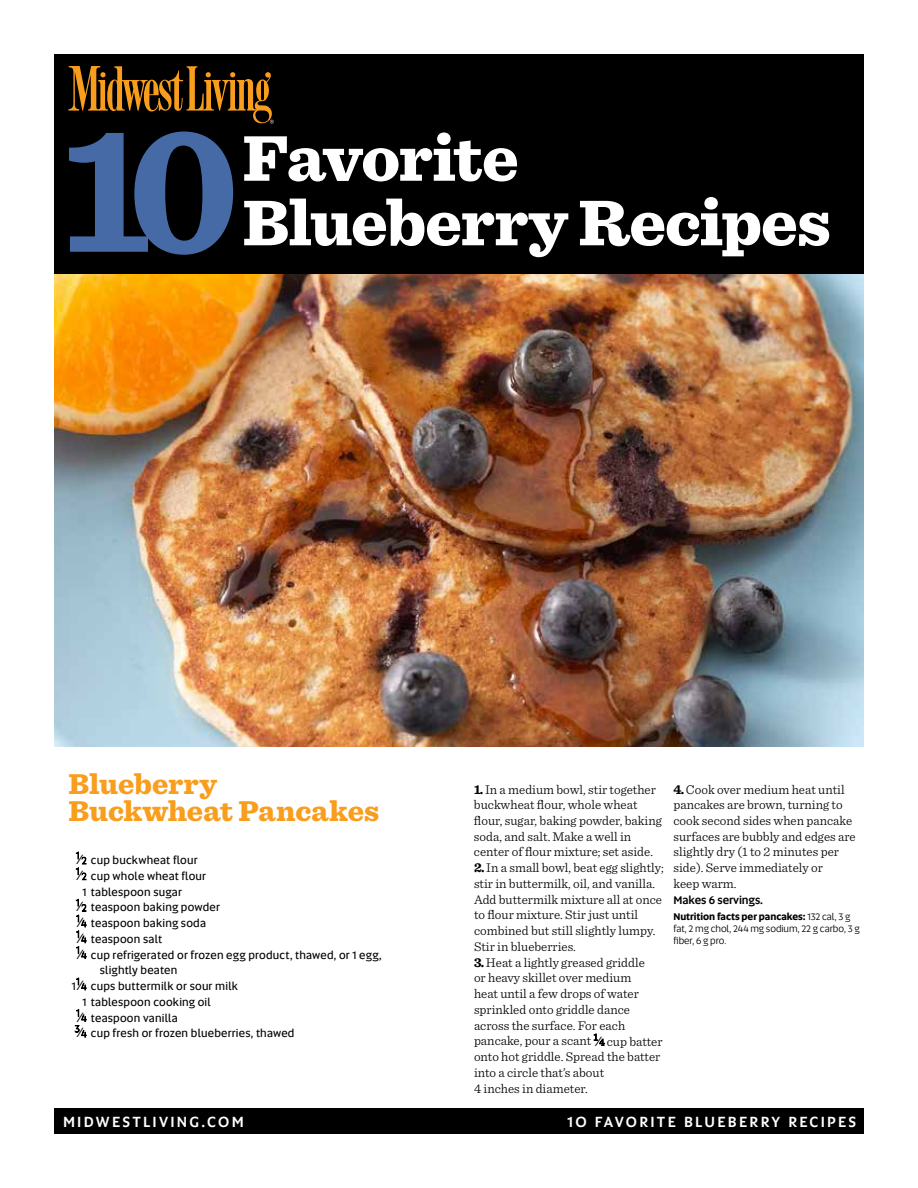
<style>
.page{position:relative;width:918px;height:1188px;background:#fff}
.page>*{position:absolute;margin:0;border:0;box-sizing:border-box;transform-origin:0 0}
.t1{font:700 184.95px "Sentinel";color:#466aa6}
.t2{font:900 67.5px "Sentinel";letter-spacing:-.02em;color:#fff}
.t3{font:900 30px/27px "Sentinel";letter-spacing:-.005em;color:#f99d1c}
.t4{font:500 15px "Altis";letter-spacing:.15em;color:#fff}
.t5{font:300 13.35px/15.8px "Sentinel";color:#000}
.t6{font:11.25px "Altis";letter-spacing:.015em;color:#000}
.t7{font:500 11.25px "Altis";color:#000}
.t8{font:9.75px/12px "Altis";letter-spacing:-.005em;color:#000}
.s1{font-weight:700;font-size:13.5px}
.s2{font-weight:300;font-size:10.2px}
.s3{font-family:"Altis";font-weight:700;font-size:13.5px}
.s4{font-size:10.2px}
.s5{font-weight:700}
</style>
<div class="page">
<div style="left:54px;top:1108px;width:810px;height:26px;background:#000"></div>
<svg style="left:76px;top:852px;width:10px;height:28px"></svg>
<svg style="left:76px;top:899px;width:11px;height:60px"></svg>
<svg style="left:76px;top:978px;width:11px;height:12px"></svg>
<svg style="left:75px;top:1009px;width:12px;height:29px"></svg>
<svg style="left:594px;top:1034px;width:11px;height:12px"></svg>
<img style="left:54px;top:274px;width:810px;height:472px">
<div style="left:54px;top:54px;width:810px;height:220px;background:#000"></div>
<svg style="left:68px;top:66px;width:206px;height:58px"></svg>
<h1 class="t1" style="left:61px;top:44px;width:181px">10</h1>
<h2 class="t2" style="left:243px;top:104px;width:278px">Favorite</h2>
<h2 class="t2" style="left:243px;top:169px;width:590px">Blueberry Recipes</h2>
<h3 class="t3" style="left:68px;top:769px;width:312px">Blueberry<br>Buckwheat Pancakes</h3>
<p class="t6" style="left:76px;top:852px;width:123px"><sup>1</sup><span class="s1">⁄</span><span class="s2">2</span> cup buckwheat flour</p>
<p class="t6" style="left:76px;top:868px;width:132px"><sup>1</sup><span class="s1">⁄</span><span class="s2">2</span> cup whole wheat flour</p>
<p class="t6" style="left:82px;top:884px;width:101px">1 tablespoon sugar</p>
<p class="t6" style="left:76px;top:899px;width:145px"><sup>1</sup><span class="s1">⁄</span><span class="s2">2</span> teaspoon baking powder</p>
<p class="t6" style="left:76px;top:915px;width:131px"><sup>1</sup><span class="s1">⁄</span><span class="s2">4</span> teaspoon baking soda</p>
<p class="t6" style="left:76px;top:931px;width:87px"><sup>1</sup><span class="s1">⁄</span><span class="s2">4</span> teaspoon salt</p>
<p class="t6" style="left:76px;top:947px;width:307px"><sup>1</sup><span class="s1">⁄</span><span class="s2">4</span> cup refrigerated or frozen egg product, thawed, or 1 egg,</p>
<p class="t6" style="left:100px;top:962px;width:79px">slightly beaten</p>
<p class="t6" style="left:72px;top:978px;width:168px">1<sup>1</sup><span class="s1">⁄</span><span class="s2">4</span> cups buttermilk or sour milk</p>
<p class="t6" style="left:82px;top:994px;width:130px">1 tablespoon cooking oil</p>
<p class="t6" style="left:76px;top:1010px;width:103px"><sup>1</sup><span class="s1">⁄</span><span class="s2">4</span> teaspoon vanilla</p>
<p class="t6" style="left:75px;top:1025px;width:221px"><sup>3</sup><span class="s1">⁄</span><span class="s2">4</span> cup fresh or frozen blueberries, thawed</p>
<p class="t5" style="left:474px;top:780px;width:189px"><span class="s1">1.</span> In a medium bowl, stir together buckwheat flour, whole wheat flour, sugar, baking powder, baking soda, and salt. Make a well in center of flour mixture; set aside.</p>
<p class="t5" style="left:474px;top:859px;width:191px"><span class="s1">2.</span> In a small bowl, beat egg slightly; stir in buttermilk, oil, and vanilla.<br>Add buttermilk mixture all at once to flour mixture. Stir just until combined but still slightly lumpy.<br>Stir in blueberries.</p>
<p class="t5" style="left:474px;top:954px;width:190px"><span class="s1">3.</span> Heat a lightly greased griddle<br>or heavy skillet over medium<br>heat until a few drops of water sprinkled onto griddle dance across the surface. For each pancake, pour a scant <sup>1</sup><span class="s3">⁄</span><span class="s4">4</span> cup batter onto hot griddle. Spread the batter into a circle that’s about<br>4 inches in diameter.</p>
<p class="t5" style="left:673px;top:780px;width:184px"><span class="s1">4.</span> Cook over medium heat until pancakes are brown, turning to cook second sides when pancake surfaces are bubbly and edges are slightly dry (1 to 2 minutes per side). Serve immediately or<br>keep warm.</p>
<p class="t7" style="left:674px;top:891px;width:91px">M AKES 6 SERVINGS.</p>
<p class="t8" style="left:674px;top:911px;width:188px"><span class="s5">Nutrition facts per pancakes:</span> 132 cal, 3 g fat, 2 mg chol, 244 mg sodium, 22 g carbo, 3 g fiber, 6 g pro.</p>
<p class="t4" style="left:63px;top:1111px;width:182px">MIDWESTLIVING.COM</p>
<p class="t4" style="left:568px;top:1111px;width:290px">10 FAVORITE BLUEB ERRY RECIPES</p>
</div>
